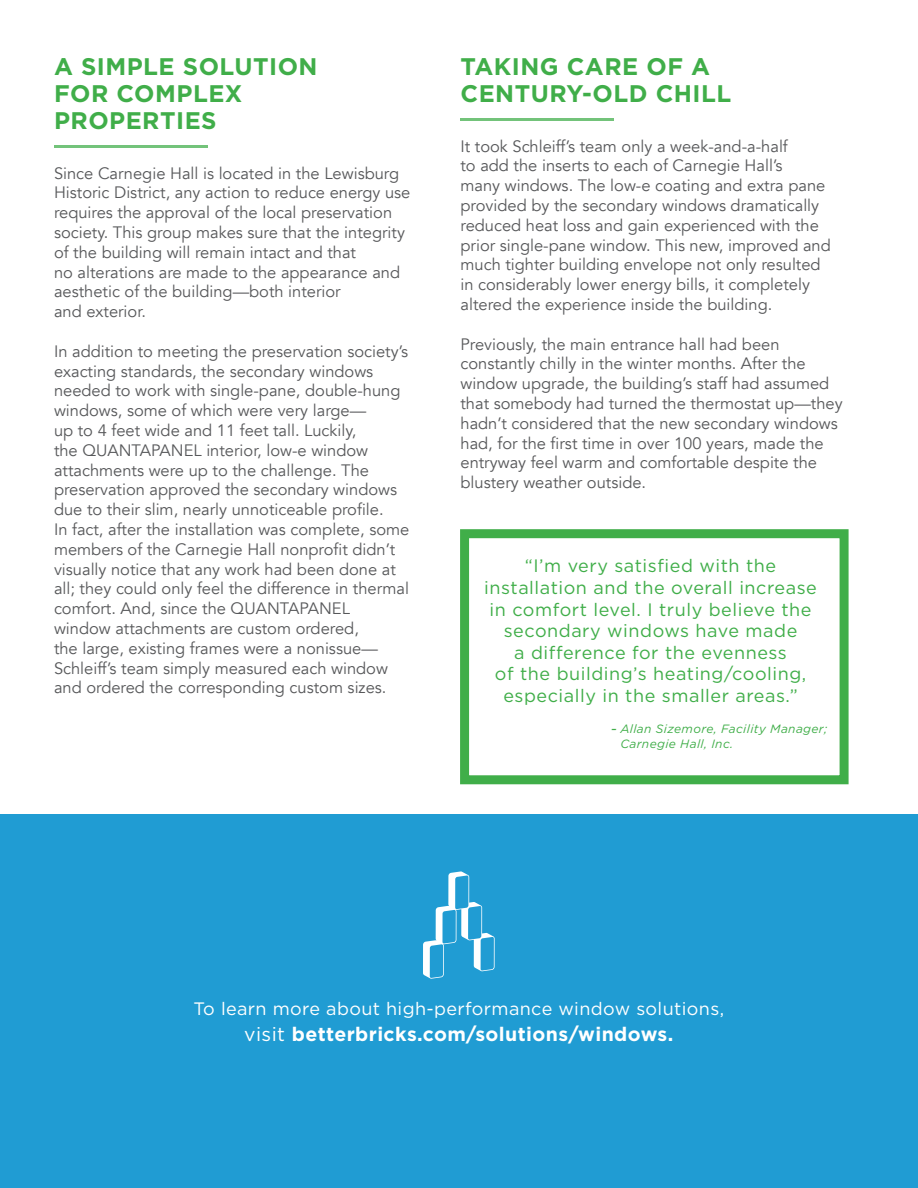
<style>
.page{position:relative;width:918px;height:1188px;background:#fff}
.page>*{position:absolute;margin:0;border:0;box-sizing:border-box;transform-origin:0 0}
.t1{font:700 24px/27px "Gotham";letter-spacing:.02em;color:#40ae49}
.t2{font:700 19.5px "Gotham";letter-spacing:.02em;color:#fff}
.t3{font:18px/21.6px "Gotham";letter-spacing:.03em;color:#40ae49;text-align:center}
.t4{font:18px "Gotham";letter-spacing:.02em;color:#fff}
.t5{font:16.5px/19.8px "Avenir";color:#57585a}
.t6{font:italic 15px "Gotham";color:#40ae49}
.t7{font:italic 12px "Gotham";letter-spacing:.03em;color:#40ae49}
.s1{font-weight:400}
</style>
<div class="page">
<hr style="left:54px;top:145px;width:153px;height:3px;background:#40ae49">
<hr style="left:460px;top:118px;width:154px;height:3px;background:#40ae49">
<div style="left:0;top:814px;width:918px;height:374px;background:#209cd3"></div>
<svg style="left:423px;top:871px;width:72px;height:108px"></svg>
<div style="left:460px;top:529px;width:389px;height:255px;border:9px solid #40ae49"></div>
<p class="t1" style="left:54px;top:53px;width:265px">A SIMPLE SOLUTION</p>
<p class="t1" style="left:54px;top:80px;width:190px">FOR COMPLEX<br>PROPERTIES</p>
<p class="t5" style="left:54px;top:163px;width:358px">Since Carnegie Hall is located in the Lewisburg Historic District, any action to reduce energy use requires the approval of the local preservation society. This group makes sure that the integrity of the building will remain intact and that</p>
<p class="t5" style="left:54px;top:262px;width:348px">no alterations are made to the appearance and aesthetic of the building—both interior</p>
<p class="t5" style="left:54px;top:302px;width:93px">and exterior.</p>
<p class="t5" style="left:54px;top:341px;width:356px">In addition to meeting the preservation society’s exacting standards, the secondary windows needed to work with single-pane, double-hung windows, some of which were very large—<br>up to 4 feet wide and 11 feet tall. Luckily,<br>the QUANTAPANEL interior, low-e window attachments were up to the challenge. The preservation approved the secondary windows due to their slim, nearly unnoticeable profile.</p>
<p class="t5" style="left:54px;top:520px;width:357px">In fact, after the installation was complete, some members of the Carnegie Hall nonprofit didn’t visually notice that any work had been done at all; they could only feel the difference in thermal comfort. And, since the QUANTAPANEL window attachments are custom ordered,<br>the large, existing frames were a nonissue— Schleiff’s team simply measured each window and ordered the corresponding custom sizes.</p>
<p class="t1" style="left:460px;top:53px;width:251px">TAKING CARE OF A</p>
<p class="t1" style="left:460px;top:80px;width:272px">CENTURY-OLD CHILL</p>
<p class="t5" style="left:460px;top:136px;width:329px">It took Schleiff’s team only a week-and-a-half</p>
<p class="t5" style="left:460px;top:156px;width:372px">to add the inserts to each of Carnegie Hall’s<br>many windows. The low-e coating and extra pane provided by the secondary windows dramatically reduced heat loss and gain experienced with the prior single-pane window. This new, improved and much tighter building envelope not only resulted in considerably lower energy bills, it completely altered the experience inside the building.</p>
<p class="t5" style="left:460px;top:334px;width:384px">Previously, the main entrance hall had been constantly chilly in the winter months. After the window upgrade, the building’s staff had assumed that somebody had turned the thermostat up—they hadn’t considered that the new secondary windows had, for the first time in over 100 years, made the entryway feel warm and comfortable despite the blustery weather outside.</p>
<p class="t3" style="left:484px;top:555px;width:334px">“I’m very satisfied with the installation and the overall increase in comfort level. I truly believe the secondary windows have made<br>a difference for the evenness</p>
<p class="t3" style="left:495px;top:663px;width:313px">of the building’s heating/cooling, especially in the smaller areas.”</p>
<p class="t7" style="left:620px;top:721px;width:208px">Allan Sizemore, Facility Manager;</p>
<p class="t7" style="left:620px;top:736px;width:114px">Carnegie Hall, Inc.</p>
<p class="t6" style="left:611px;top:719px;width:8px">-</p>
<p class="t4" style="left:194px;top:997px;width:532px">To learn more about high-performance window solutions,</p>
<p class="t2" style="left:244px;top:1021px;width:431px"><span class="s1">visit</span> betterbricks.com/solutions/windows.</p>
</div>
